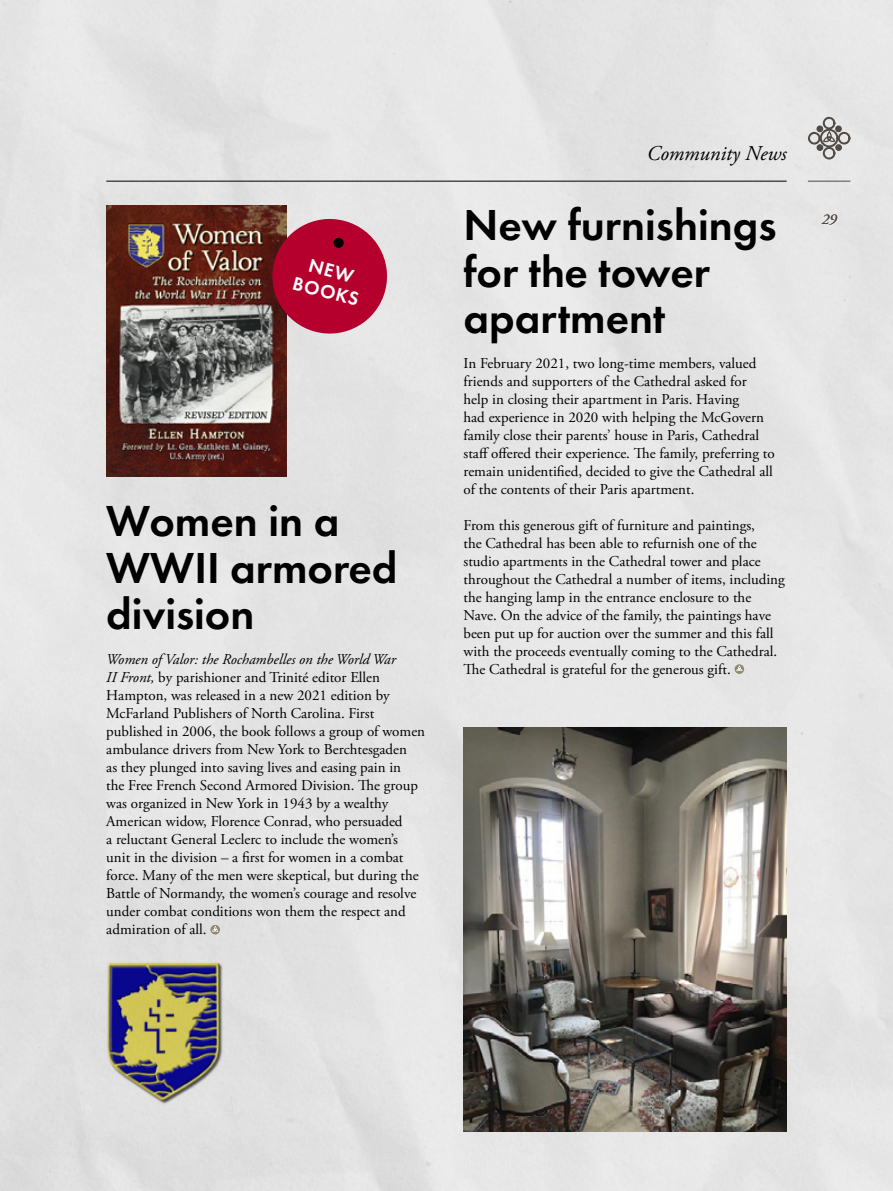
<style>
.page{position:relative;width:893px;height:1191px;background:#e5e5e5}
.page>*{position:absolute;margin:0;border:0;box-sizing:border-box;transform-origin:0 0}
.t1{font:600 45px/46.5px "Futura PT";color:#000}
.t2{font:italic 21px "Adobe Garamond Pro";color:#000}
.t3{font:600 19.5px/21px "Futura PT";color:#fff;text-align:center}
.t4{font:15px/18px "Adobe Garamond Pro";color:#000}
.t5{font:italic 15px "Adobe Garamond Pro";color:#514a45}
.s1{font-style:italic}
</style>
<div class="page">
<hr style="left:106px;top:181px;width:681px;height:1px;background:#000">
<svg style="left:210px;top:925px;width:10px;height:9px"></svg>
<svg style="left:212px;top:926px;width:6px;height:6px"></svg>
<svg style="left:734px;top:664px;width:10px;height:10px"></svg>
<svg style="left:736px;top:665px;width:6px;height:6px"></svg>
<img style="left:463px;top:727px;width:324px;height:404px">
<hr style="left:808px;top:181px;width:42px;height:1px;background:#514a45">
<svg style="left:808px;top:117px;width:42px;height:43px;background:#b8b6b4"></svg>
<img style="left:106px;top:206px;width:181px;height:270px">
<svg style="left:266px;top:213px;width:127px;height:127px;background:#b53d59"></svg>
<img style="left:102px;top:956px;width:126px;height:152px">
<h3 class="t3" style="left:301px;top:252px;width:69px;rotate:15deg">NEW<br>BOOKS</h3>
<h1 class="t1" style="left:106px;top:497px;width:293px">Women in a<br>WWII armored division</h1>
<p class="t4" style="left:106px;top:651px;width:320px"><span class="s1">Women of Valor: the Rochambelles on the World War<br>II Front,</span> by parishioner and Trinité editor Ellen Hampton, was released in a new 2021 edition by McFarland Publishers of North Carolina. First published in 2006, the book follows a group of women ambulance drivers from New York to Berchtesgaden<br>as they plunged into saving lives and easing pain in<br>the Free French Second Armored Division. The group was organized in New York in 1943 by a wealthy American widow, Florence Conrad, who persuaded<br>a reluctant General Leclerc to include the women’s unit in the division – a first for women in a combat force. Many of the men were skeptical, but during the Battle of Normandy, the women’s courage and resolve under combat conditions won them the respect and admiration of all.</p>
<h2 class="t2" style="left:647px;top:141px;width:141px">Community News</h2>
<h1 class="t1" style="left:463px;top:201px;width:315px">New furnishings for the tower apartment</h1>
<p class="t4" style="left:463px;top:355px;width:313px">In February 2021, two long-time members, valued friends and supporters of the Cathedral asked for help in closing their apartment in Paris. Having<br>had experience in 2020 with helping the McGovern family close their parents’ house in Paris, Cathedral staff offered their experience. The family, preferring to remain unidentified, decided to give the Cathedral all of the contents of their Paris apartment.</p>
<p class="t4" style="left:463px;top:516px;width:323px">From this generous gift of furniture and paintings,<br>the Cathedral has been able to refurnish one of the studio apartments in the Cathedral tower and place throughout the Cathedral a number of items, including the hanging lamp in the entrance enclosure to the Nave. On the advice of the family, the paintings have been put up for auction over the summer and this fall with the proceeds eventually coming to the Cathedral.<br>The Cathedral is grateful for the generous gift.</p>
<p class="t5" style="left:822px;top:210px;width:16px">29</p>
</div>
